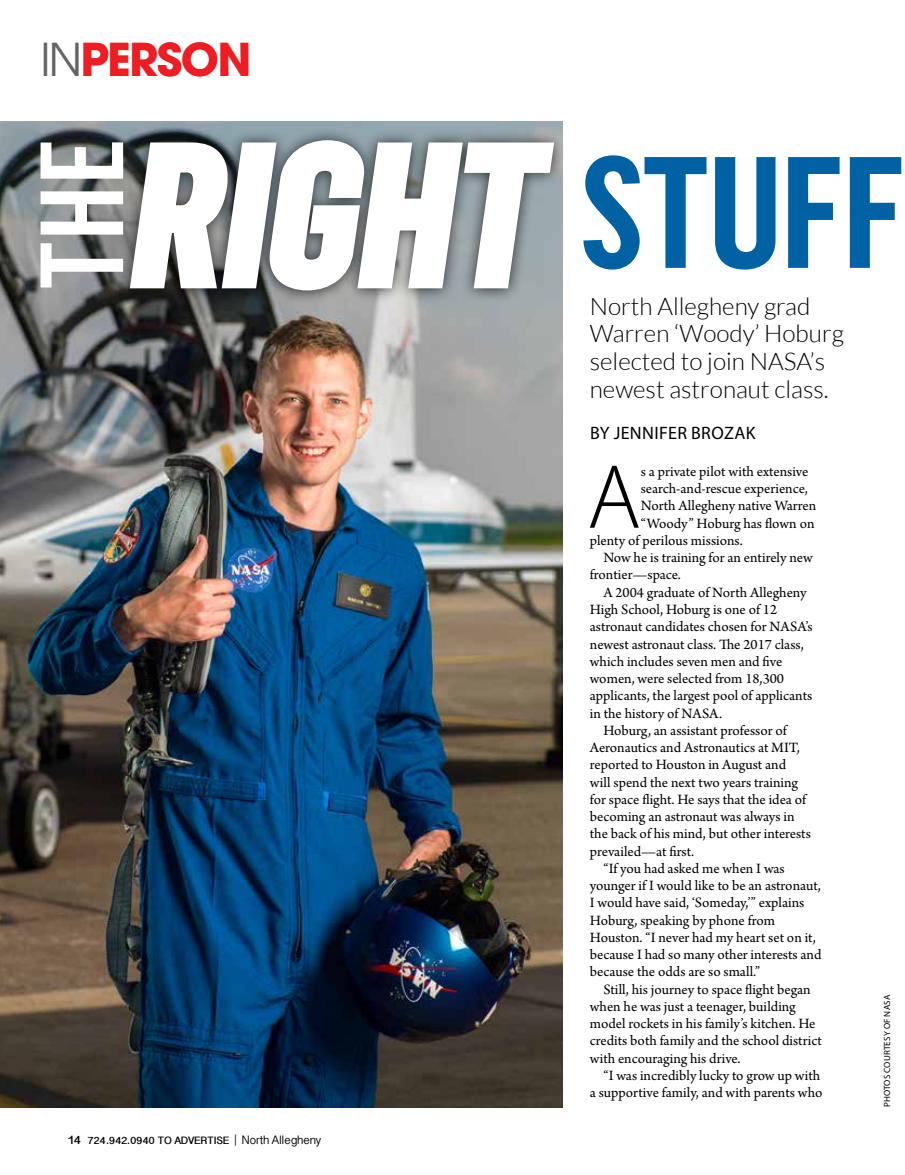
<style>
.page{position:relative;width:905px;height:1175px;background:#fff}
.page>*{position:absolute;margin:0;border:0;box-sizing:border-box;transform-origin:0 0}
.t1{font:700 191.4px "Flama Condensed";color:#fff}
.t2{font:700 155.4px "Flama Condensed";color:#0062a3}
.t3{font:500 115.8px "Flama Condensed";color:#fff}
.t4{font:300 91.8px "Myriad Pro";color:#000}
.t5{font:700 45px "Avant Garde";letter-spacing:-.04em;color:#ed1d24}
.t6{font:300 24.3px/27.9px "Lato";color:#000}
.t7{font:18px "Myriad Pro";letter-spacing:.02em;color:#000}
.t8{font:15px "Arno Pro";color:#000}
.t9{font:700 10.5px "Devanagari Sangam MN";color:#000}
.t10{font:9px "Myriad Pro";letter-spacing:.02em;color:#000}
.s1{font-weight:400;color:#636466}
.s2{font-size:12px}
.s3{font-weight:400;font-size:12px}
</style>
<div class="page">
<img style="left:0;top:121px;width:562px;height:986px">
<div style="left:116px;top:127px;width:451px;height:177px;background:#000;opacity:.75"></div>
<svg style="left:125px;top:135px;width:434px;height:160px"></svg>
<h3 class="t5" style="left:40px;top:30px;width:212px"><span class="s1">IN</span>PERSON</h3>
<h3 class="t3" style="left:14px;top:290px;width:153px;rotate:-90deg">THE</h3>
<h1 class="t1" style="left:127px;top:104px;width:438px">RIGHT</h1>
<p class="t9" style="left:68px;top:1134px;width:255px"><span class="s2">14</span> 724.942.0940 TO ADVERTISE <span class="s3">| North Allegheny</span></p>
<h2 class="t2" style="left:579px;top:122px;width:327px">STUFF</h2>
<h3 class="t6" style="left:590px;top:291px;width:255px">North Allegheny grad<br>Warren ‘Woody’ Hoburg selected to join NASA’s newest astronaut class.</h3>
<p class="t7" style="left:590px;top:421px;width:167px">BY JENNIFER BROZAK</p>
<h3 class="t4" style="left:587px;top:446px;width:55px">A</h3>
<p class="t8" style="left:640px;top:463px;width:169px">s a private pilot with extensive</p>
<p class="t8" style="left:640px;top:480px;width:169px">search-and-rescue experience,</p>
<p class="t8" style="left:640px;top:497px;width:177px">North Allegheny native Warren</p>
<p class="t8" style="left:640px;top:514px;width:175px">“Woody” Hoburg has flown on</p>
<p class="t8" style="left:590px;top:532px;width:154px">plenty of perilous missions.</p>
<p class="t8" style="left:603px;top:549px;width:211px">Now he is training for an entirely new</p>
<p class="t8" style="left:590px;top:566px;width:93px">frontier—space.</p>
<p class="t8" style="left:603px;top:583px;width:205px">A 2004 graduate of North Allegheny</p>
<p class="t8" style="left:590px;top:601px;width:189px">High School, Hoburg is one of 12</p>
<p class="t8" style="left:590px;top:618px;width:224px">astronaut candidates chosen for NASA’s</p>
<p class="t8" style="left:590px;top:635px;width:215px">newest astronaut class. The 2017 class,</p>
<p class="t8" style="left:590px;top:652px;width:194px">which includes seven men and five</p>
<p class="t8" style="left:590px;top:670px;width:196px">women, were selected from 18,300</p>
<p class="t8" style="left:590px;top:687px;width:224px">applicants, the largest pool of applicants</p>
<p class="t8" style="left:590px;top:704px;width:134px">in the history of NASA.</p>
<p class="t8" style="left:603px;top:721px;width:185px">Hoburg, an assistant professor of</p>
<p class="t8" style="left:590px;top:739px;width:212px">Aeronautics and Astronautics at MIT,</p>
<p class="t8" style="left:590px;top:756px;width:198px">reported to Houston in August and</p>
<p class="t8" style="left:590px;top:773px;width:210px">will spend the next two years training</p>
<p class="t8" style="left:590px;top:790px;width:218px">for space flight. He says that the idea of</p>
<p class="t8" style="left:590px;top:808px;width:206px">becoming an astronaut was always in</p>
<p class="t8" style="left:590px;top:825px;width:222px">the back of his mind, but other interests</p>
<p class="t8" style="left:590px;top:842px;width:106px">prevailed—at first.</p>
<p class="t8" style="left:603px;top:859px;width:183px">“If you had asked me when I was</p>
<p class="t8" style="left:590px;top:877px;width:232px">younger if I would like to be an astronaut,</p>
<p class="t8" style="left:590px;top:894px;width:216px">I would have said, ‘Someday,’” explains</p>
<p class="t8" style="left:590px;top:911px;width:187px">Hoburg, speaking by phone from</p>
<p class="t8" style="left:590px;top:928px;width:227px">Houston. “I never had my heart set on it,</p>
<p class="t8" style="left:590px;top:946px;width:233px">because I had so many other interests and</p>
<p class="t8" style="left:590px;top:963px;width:172px">because the odds are so small.”</p>
<p class="t8" style="left:603px;top:980px;width:209px">Still, his journey to space flight began</p>
<p class="t8" style="left:590px;top:997px;width:207px">when he was just a teenager, building</p>
<p class="t8" style="left:590px;top:1015px;width:227px">model rockets in his family’s kitchen. He</p>
<p class="t8" style="left:590px;top:1032px;width:233px">credits both family and the school district</p>
<p class="t8" style="left:590px;top:1049px;width:152px">with encouraging his drive.</p>
<p class="t8" style="left:603px;top:1066px;width:218px">“I was incredibly lucky to grow up with</p>
<p class="t8" style="left:590px;top:1084px;width:234px">a supportive family, and with parents who</p>
<p class="t10" style="left:881px;top:1107px;width:114px;rotate:-90deg">PHOTOS COURTESY OF NASA</p>
</div>
